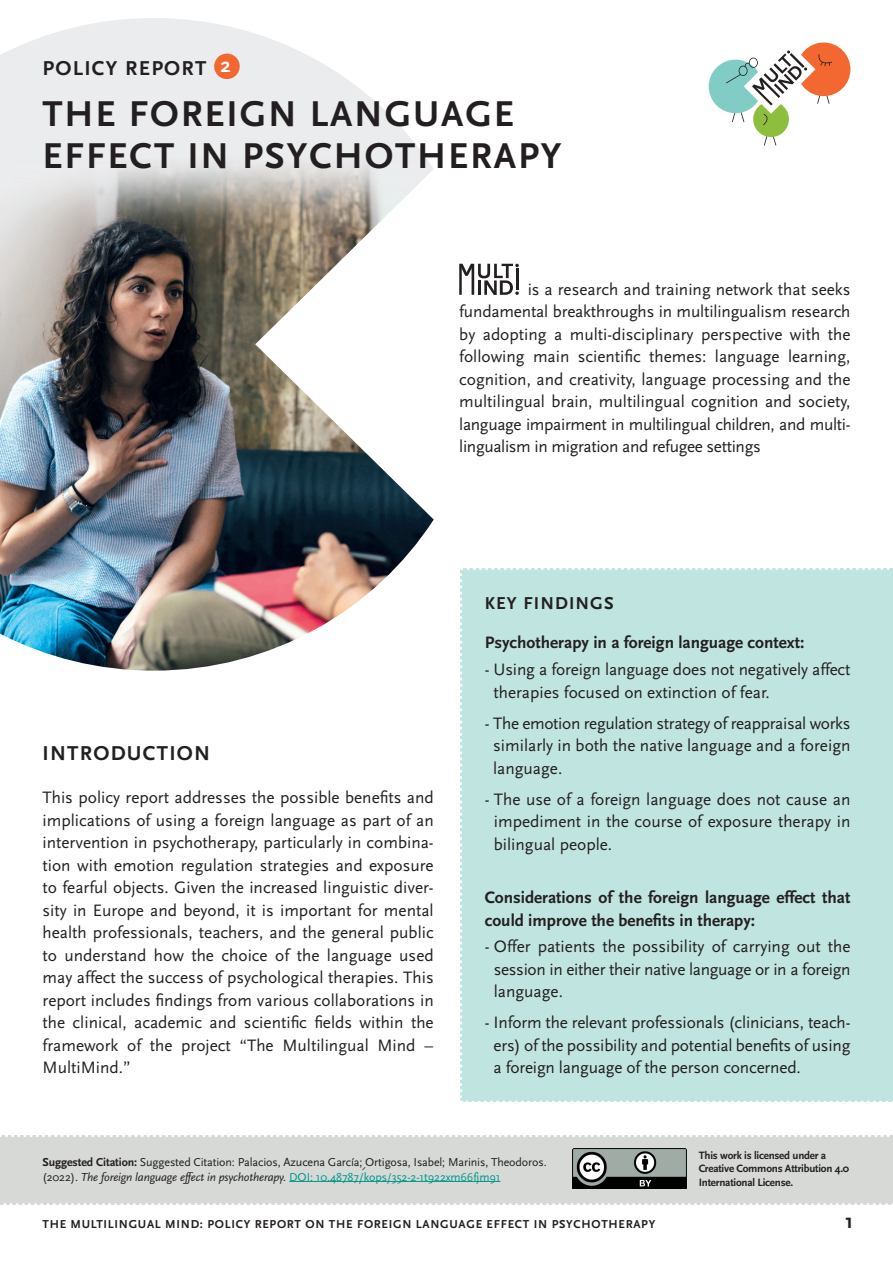
<style>
.page{position:relative;width:893px;height:1263px;background:#fff}
.page>*{position:absolute;margin:0;border:0;box-sizing:border-box;transform-origin:0 0}
.t1{font:700 37.5px/42px "Scala Sans";letter-spacing:.05em;color:#231f20}
.t2{font:700 21px "Scala Sans";letter-spacing:.06em;color:#231f20}
.t3{font:700 18px "Scala Sans";letter-spacing:.06em;color:#231f20}
.t4{font:17.25px/22.5px "Scala Sans";color:#231f20;text-align:justify}
.t5{font:700 17.25px/22.5px "Scala Sans";color:#231f20}
.t6{font:12px/15px "Scala Sans";letter-spacing:-.01em;color:#231f20}
.t7{font:700 12px "Scala Sans";letter-spacing:.06em;color:#231f20}
.t8{font:700 11.1px/13.5px "Scala Sans";letter-spacing:-.02em;color:#231f20}
.s1{color:#fff}
.s2{font-weight:700}
.s3{font-style:italic}
.s4{color:#00968a}
</style>
<div class="page">
<img style="left:0;top:18px;width:434px;height:653px">
<svg style="left:459px;top:264px;width:60px;height:31px"></svg>
<hr style="left:516px;top:269px;width:2px;height:21px;background:#231f20">
<svg style="left:709px;top:43px;width:141px;height:103px"></svg>
<div style="left:214px;top:54px;width:26px;height:25px;background:#f26830;border-radius:50%"></div>
<div style="left:460px;top:568px;width:433px;height:534px;background:#c0e4df"></div>
<div style="left:0;top:1136px;width:893px;height:69px;background:#d6d9d5"></div>
<svg style="left:3px;top:1203px;width:890px;height:2px"></svg>
<svg style="left:0;top:1135px;width:893px;height:2px"></svg>
<img style="left:573px;top:1148px;width:113px;height:40px">
<hr style="left:289px;top:1181px;width:212px;height:1px;background:#00968a">
<p class="t2" style="left:43px;top:56px;width:190px">POLICY REPORT <span class="s1">2</span></p>
<h1 class="t1" style="left:43px;top:94px;width:520px">THE FOREIGN LANGUAGE<br>EFFECT IN PSYCHOTHERAPY</h1>
<p class="t4" style="left:459px;top:278px;width:393px;text-indent:68px">is a research and training network that seeks fundamental breakthroughs in multilingualism research by adopting a multi-disciplinary perspective with the following main scientific themes: language learning, cognition, and creativity, language processing and the multilingual brain, multilingual cognition and society, language impairment in multilingual children, and multi&shy;lingualism in migration and refugee settings</p>
<p class="t2" style="left:43px;top:741px;width:169px">INTRODUCTION</p>
<p class="t4" style="left:43px;top:787px;width:393px">This policy report addresses the possible benefits and implications of using a foreign language as part of an intervention in psychotherapy, particularly in combina&shy;tion with emotion regulation strategies and exposure to fearful objects. Given the increased linguistic diver&shy;sity in Europe and beyond, it is important for mental health professionals, teachers, and the general public to understand how the choice of the language used may affect the success of psychological therapies. This report includes findings from various collaborations in the clinical, academic and scientific fields within the framework of the project “The Multilingual Mind – MultiMind.”</p>
<p class="t3" style="left:485px;top:593px;width:130px">KEY FINDINGS</p>
<p class="t5" style="left:485px;top:632px;width:321px">Psychotherapy in a foreign language context:</p>
<p class="t4" style="left:493px;top:658px;width:358px;text-indent:-9px">- Using a foreign language does not negatively affect therapies focused on extinction of fear.</p>
<p class="t4" style="left:493px;top:712px;width:359px;text-indent:-8px">- The emotion regulation strategy of reappraisal works similarly in both the native language and a foreign language.</p>
<p class="t4" style="left:494px;top:788px;width:358px;text-indent:-9px">- The use of a foreign language does not cause an impediment in the course of exposure therapy in bilingual people.</p>
<p class="t5" style="left:485px;top:887px;width:367px">Considerations of the foreign language effect that could improve the benefits in therapy:</p>
<p class="t4" style="left:494px;top:936px;width:358px;text-indent:-9px">- Offer patients the possibility of carrying out the session in either their native language or in a foreign language.</p>
<p class="t4" style="left:493px;top:1012px;width:358px;text-indent:-9px">- Inform the relevant professionals (clinicians, teach&shy;ers) of the possibility and potential benefits of using a foreign language of the person concerned.</p>
<p class="t6" style="left:43px;top:1155px;width:506px"><span class="s2">Suggested Citation:</span> Suggested Citation: Palacios, Azucena García; Ortigosa, Isabel; Marinis, Theodoros. (2022). <span class="s3">The foreign language effect in psychotherapy.</span> <span class="s4">DOI: 10.48787/kops/352-2-1t922xm66fjm91</span></p>
<p class="t7" style="left:43px;top:1218px;width:614px">THE MULTILINGUAL MIND: POLICY REPORT ON THE FOREIGN LANGUAGE EFFECT IN PSYCHOTHERAPY</p>
<p class="t8" style="left:699px;top:1149px;width:152px">This work is licensed under a<br>Creative Commons Attribution 4.0<br>International License.</p>
<p class="t2" style="left:845px;top:1210px;width:10px">1</p>
</div>
